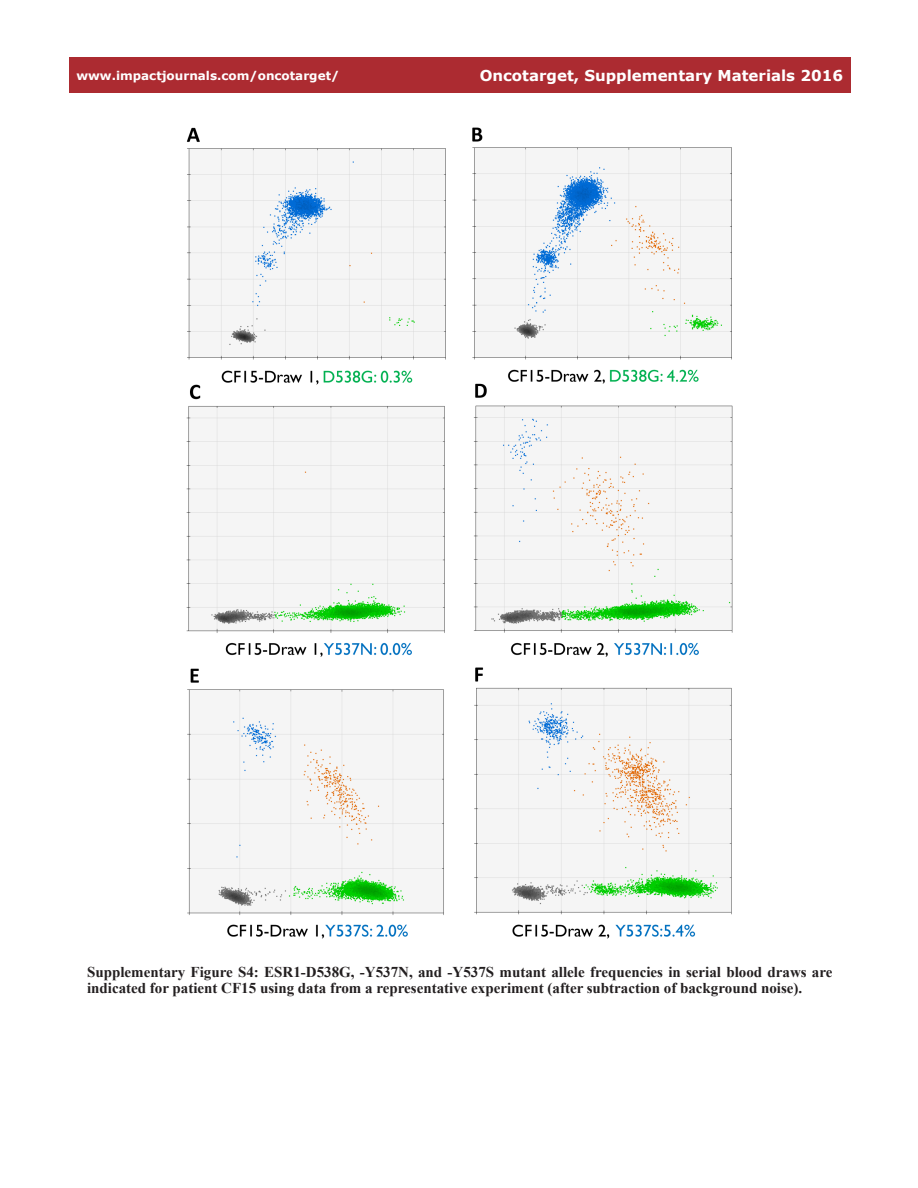
<style>
.page{position:relative;width:918px;height:1188px;background:#fff}
.page>*{position:absolute;margin:0;border:0;box-sizing:border-box;transform-origin:0 0}
.figuretext{font:700 15px/16.2px "Times New Roman";color:#231f20}
.t1{font:700 15px "Verdana";color:#fff}
.t2{font:700 12px "Verdana";color:#fff}
</style>
<div class="page">
<div style="left:69px;top:57px;width:781px;height:36px;background:#ac2b31"></div>
<img style="left:186px;top:127px;width:547px;height:812px">
<p class="t2" style="left:76px;top:67px;width:264px">www.impactjournals.com/oncotarget/</p>
<p class="t1" style="left:480px;top:65px;width:365px">Oncotarget, Supplementary Materials 2016</p>
<p class="figuretext" style="left:87px;top:964px;width:747px">Supplementary Figure S4: ESR1-D538G, -Y537N, and -Y537S mutant allele frequencies in serial blood draws are indicated for patient CF15 using data from a representative experiment (after subtraction of background noise).</p>
</div>
